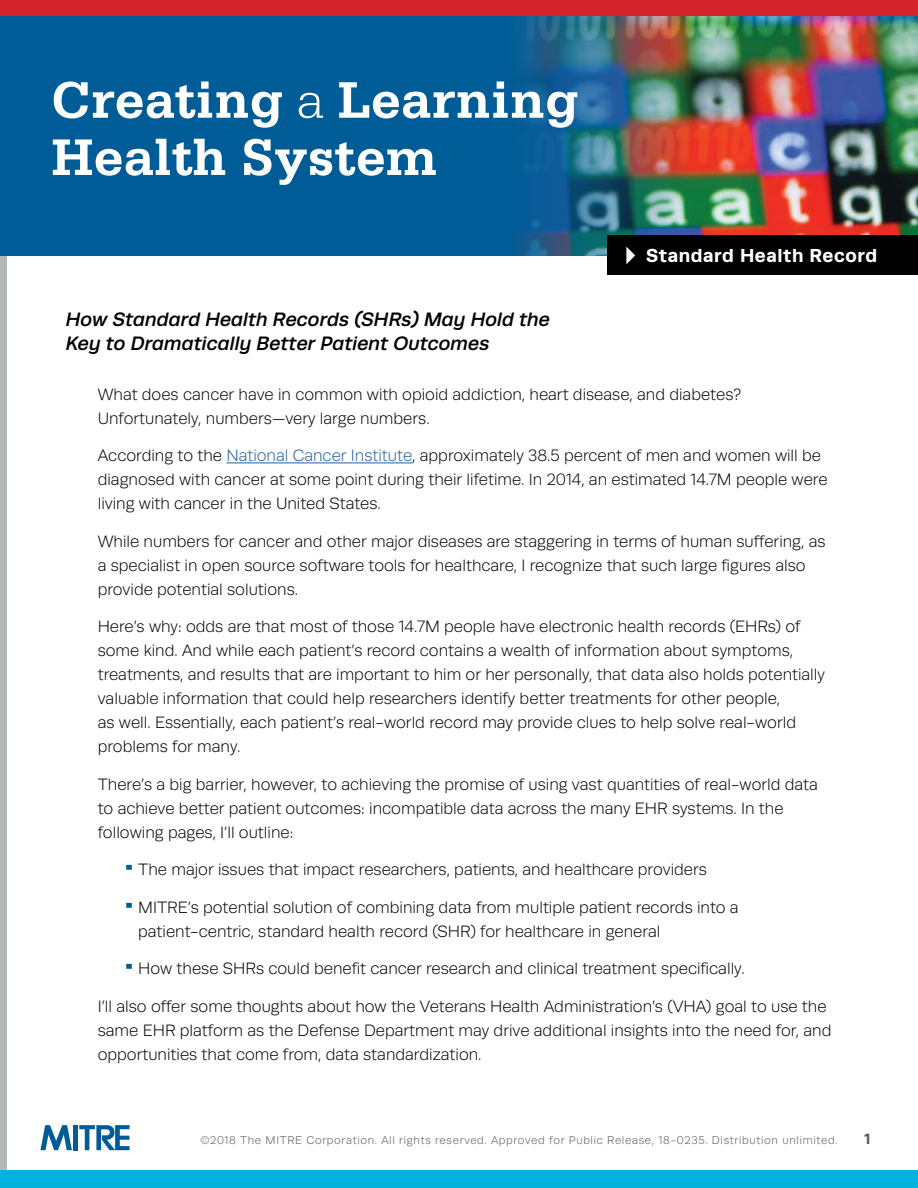
<style>
.page{position:relative;width:918px;height:1188px;background:#fff}
.page>*{position:absolute;margin:0;border:0;box-sizing:border-box;transform-origin:0 0}
.t1{font:700 54.3px/57.3px "Serifa Std";color:#fff}
.t2{font:italic 500 19.5px/24px "Runda";color:#000}
.t3{font:700 18.9px "Runda";letter-spacing:.03em;color:#fff}
.t4{font:300 16.5px/24px "Runda";color:#000}
.t5{font:700 15px "Runda";color:#58595b}
.t6{font:300 11.25px "Runda";letter-spacing:.06em;color:#58595b}
.s1{font-weight:300}
.s2{color:#215e9e}
.s3{font-weight:900;font-size:25.5px;color:#005c96}
</style>
<div class="page">
<svg style="left:40px;top:1125px;width:32px;height:25px"></svg>
<div style="left:73px;top:1125px;width:5px;height:25px;background:#005c96"></div>
<svg style="left:79px;top:1125px;width:51px;height:25px"></svg>
<div style="left:0;top:1170px;width:918px;height:18px;background:#00b3dc"></div>
<img style="left:688px;top:15px;width:230px;height:221px">
<div style="left:0;top:0;width:6px;height:1170px;background:#b4b6b9"></div>
<svg style="left:0;top:15px;width:688px;height:240px;background:#0f5e90"></svg>
<div style="left:608px;top:236px;width:310px;height:39px;background:#000"></div>
<svg style="left:626px;top:247px;width:9px;height:17px"></svg>
<hr style="left:226px;top:462px;width:186px;height:1px;background:#215e9e">
<div style="left:0;top:0;width:918px;height:15px;background:#d2232a"></div>
<h1 class="t1" style="left:51px;top:71px;width:529px">Creating <span class="s1">a</span> Learning<br>Health System</h1>
<p class="t2" style="left:66px;top:307px;width:486px">How Standard Health Records (SHRs) May Hold the<br>Key to Dramatically Better Patient Outcomes</p>
<p class="t3" style="left:646px;top:244px;width:233px">Standard Health Record</p>
<p class="t4" style="left:98px;top:382px;width:645px">What does cancer have in common with opioid addiction, heart disease, and diabetes?<br>Unfortunately, numbers—very large numbers.</p>
<p class="t4" style="left:98px;top:444px;width:731px">According to the <span class="s2">National Cancer Institute</span>, approximately 38.5 percent of men and women will be diagnosed with cancer at some point during their lifetime. In 2014, an estimated 14.7M people were living with cancer in the United States.</p>
<p class="t4" style="left:98px;top:529px;width:729px">While numbers for cancer and other major diseases are staggering in terms of human suffering, as a specialist in open source software tools for healthcare, I recognize that such large figures also provide potential solutions.</p>
<p class="t4" style="left:98px;top:615px;width:729px">Here’s why: odds are that most of those 14.7M people have electronic health records (EHRs) of some kind. And while each patient’s record contains a wealth of information about symptoms, treatments, and results that are important to him or her personally, that data also holds potentially valuable information that could help researchers identify better treatments for other people,<br>as well. Essentially, each patient’s real-world record may provide clues to help solve real-world problems for many.</p>
<p class="t4" style="left:98px;top:772px;width:722px">There’s a big barrier, however, to achieving the promise of using vast quantities of real-world data to achieve better patient outcomes: incompatible data across the many EHR systems. In the following pages, I’ll outline:</p>
<p class="t4" style="left:125px;top:858px;width:584px"><span class="s3">•</span> The major issues that impact researchers, patients, and healthcare providers</p>
<p class="t4" style="left:138px;top:895px;width:602px;text-indent:-14px"><span class="s3">•</span> MITRE’s potential solution of combining data from multiple patient records into a patient-centric, standard health record (SHR) for healthcare in general</p>
<p class="t4" style="left:125px;top:957px;width:621px"><span class="s3">•</span> How these SHRs could benefit cancer research and clinical treatment specifically.</p>
<p class="t4" style="left:98px;top:994px;width:735px">I’ll also offer some thoughts about how the Veterans Health Administration’s (VHA) goal to use the same EHR platform as the Defense Department may drive additional insights into the need for, and opportunities that come from, data standardization.</p>
<p class="t6" style="left:200px;top:1134px;width:639px">©2018 The MITRE Corporation. All rights reserved. Approved for Public Release, 18-0235. Distribution unlimited.</p>
<p class="t5" style="left:865px;top:1130px;width:7px">1</p>
</div>
